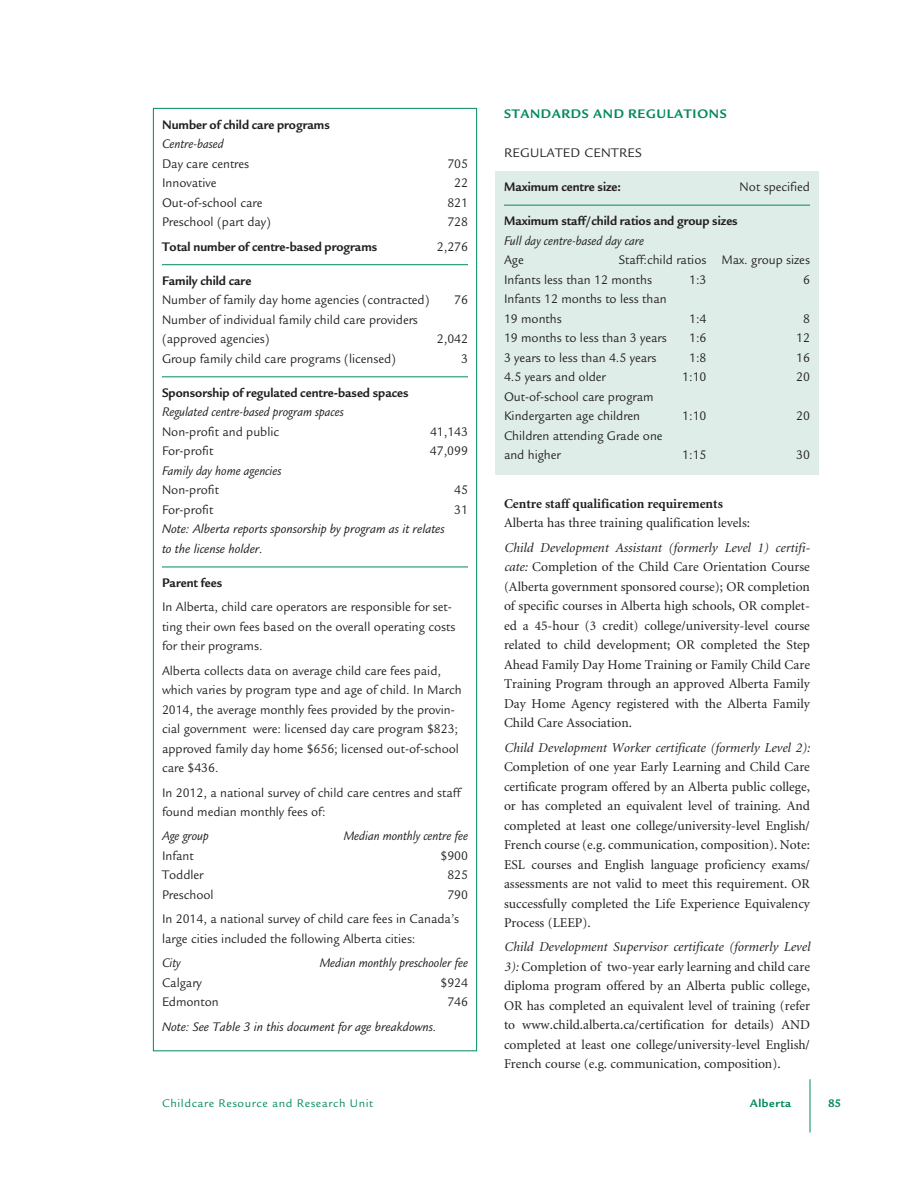
<style>
.page{position:relative;width:918px;height:1188px;background:#fff}
.page>*{position:absolute;margin:0;border:0;box-sizing:border-box;transform-origin:0 0}
.text_2_1_4{font:13.5px/19.5px "Minion";color:#231f20;text-align:justify}
.chart_text_no{font:13.5px/19.5px "Legacy San ITC";color:#231f20;scale:.95 1}
.chart_text_1_4{font:13.5px/19.5px "Legacy San ITC";color:#231f20;scale:.95 1}
.chart_A_head_p9_75{font:700 13.5px "Legacy San ITC";color:#231f20;scale:.95 1}
.chart_text_no-2{font:italic 13.5px "Legacy San ITC";color:#231f20;scale:.95 1}
.chart_notes_no{font:italic 13.5px/19.5px "Legacy San ITC";color:#231f20}
.chart_text_1_4-2{font:italic 13.5px "Legacy San ITC";color:#231f20;scale:.95 1}
.chart_notes_p3_25_a{font:italic 13.5px "Legacy San ITC";color:#231f20}
.text_1_no{font:13.5px "Minion";color:#231f20}
.D_head_p6_5_a{font:700 13.5px "Minion";color:#231f20}
.chart_text_1_4-3{font:700 13.5px "Legacy San ITC";color:#231f20;scale:.95 1}
.B_head_1p7_5_a_p6_5{font:700 13.5px "Legacy San ITC";letter-spacing:.05em;color:#008a5e}
.C_head_1p1_a{font:13.5px "Legacy San ITC";letter-spacing:.025em;color:#231f20}
.chart_A_head_p9_75-2{font:13.5px "Legacy San ITC";color:#231f20;scale:.95 1}
.t1{font:12px "Legacy San ITC";letter-spacing:.05em;color:#008a5e}
.t2{font:700 12px "Legacy San ITC";letter-spacing:.05em;color:#008a5e}
.s1{font-style:italic}
</style>
<div class="page">
<hr style="left:810px;top:1079px;width:1px;height:53px;background:#008a5e">
<div style="left:495px;top:171px;width:324px;height:304px;background:#deede7"></div>
<div style="left:153px;top:108px;width:324px;height:943px;background:#fff;border:1px solid #008a5e"></div>
<hr style="left:504px;top:205px;width:306px;height:1px;background:#008a5e">
<hr style="left:162px;top:264px;width:306px;height:1px;background:#008a5e">
<hr style="left:162px;top:376px;width:306px;height:1px;background:#008a5e">
<hr style="left:162px;top:567px;width:306px;height:1px;background:#008a5e">
<p class="chart_A_head_p9_75" style="left:162px;top:117px;width:178px">Number of child care programs</p>
<p class="chart_text_no-2" style="left:162px;top:137px;width:66px">Centre-based</p>
<p class="chart_text_no" style="left:162px;top:154px;width:93px">Day care centres</p>
<p class="chart_text_no" style="left:447px;top:154px;width:23px">705</p>
<p class="chart_text_no" style="left:162px;top:173px;width:59px">Innovative</p>
<p class="chart_text_no" style="left:454px;top:173px;width:16px">22</p>
<p class="chart_text_no" style="left:162px;top:193px;width:107px">Out-of-school care</p>
<p class="chart_text_no" style="left:447px;top:193px;width:23px">821</p>
<p class="chart_text_no" style="left:162px;top:212px;width:116px">Preschool (part day)</p>
<p class="chart_text_no" style="left:447px;top:212px;width:23px">728</p>
<p class="chart_text_1_4-3" style="left:162px;top:238px;width:228px">Total number of centre-based programs</p>
<p class="chart_text_1_4" style="left:437px;top:237px;width:34px">2,276</p>
<p class="chart_A_head_p9_75" style="left:162px;top:273px;width:95px">Family child care</p>
<p class="chart_text_no" style="left:162px;top:290px;width:283px">Number of family day home agencies (contracted)</p>
<p class="chart_text_no" style="left:454px;top:290px;width:16px">76</p>
<p class="chart_text_no" style="left:162px;top:310px;width:271px">Number of individual family child care providers (approved agencies)</p>
<p class="chart_text_no" style="left:437px;top:329px;width:34px">2,042</p>
<p class="chart_text_no" style="left:162px;top:349px;width:248px">Group family child care programs (licensed)</p>
<p class="chart_text_no" style="left:461px;top:349px;width:9px">3</p>
<p class="chart_A_head_p9_75" style="left:162px;top:385px;width:261px">Sponsorship of regulated centre-based spaces</p>
<p class="chart_text_no-2" style="left:162px;top:405px;width:193px">Regulated centre-based program spaces</p>
<p class="chart_text_no" style="left:162px;top:422px;width:125px">Non-profit and public</p>
<p class="chart_text_no" style="left:430px;top:422px;width:42px">41,143</p>
<p class="chart_text_no" style="left:162px;top:441px;width:55px">For-profit</p>
<p class="chart_text_no" style="left:430px;top:441px;width:42px">47,099</p>
<p class="chart_text_no-2" style="left:162px;top:463px;width:127px">Family day home agencies</p>
<p class="chart_text_no" style="left:162px;top:480px;width:61px">Non-profit</p>
<p class="chart_text_no" style="left:454px;top:480px;width:16px">45</p>
<p class="chart_text_no" style="left:162px;top:500px;width:55px">For-profit</p>
<p class="chart_text_no" style="left:454px;top:500px;width:16px">31</p>
<p class="chart_notes_no" style="left:162px;top:520px;width:284px">Note: Alberta reports sponsorship by program as it relates to the license holder.</p>
<p class="chart_A_head_p9_75" style="left:162px;top:575px;width:65px">Parent fees</p>
<p class="chart_text_1_4" style="left:162px;top:597px;width:310px">In Alberta, child care operators are responsible for set&shy;ting their own fees based on the overall operating costs for their programs.</p>
<p class="chart_text_1_4" style="left:162px;top:661px;width:317px">Alberta collects data on average child care fees paid, which varies by program type and age of child. In March 2014, the average monthly fees provided by the provin&shy;cial government were: licensed day care program $823; approved family day home $656; licensed out-of-school care $436.</p>
<p class="chart_text_1_4" style="left:162px;top:783px;width:316px">In 2012, a national survey of child care centres and staff found median monthly fees of:</p>
<p class="chart_text_1_4-2" style="left:162px;top:829px;width:51px">Age group</p>
<p class="chart_text_1_4-2" style="left:344px;top:829px;width:132px">Median monthly centre fee</p>
<p class="chart_text_no" style="left:162px;top:846px;width:35px">Infant</p>
<p class="chart_text_no" style="left:440px;top:846px;width:30px">$900</p>
<p class="chart_text_no" style="left:162px;top:866px;width:45px">Toddler</p>
<p class="chart_text_no" style="left:447px;top:866px;width:23px">825</p>
<p class="chart_text_no" style="left:162px;top:885px;width:56px">Preschool</p>
<p class="chart_text_no" style="left:447px;top:885px;width:23px">790</p>
<p class="chart_text_1_4" style="left:162px;top:909px;width:314px">In 2014, a national survey of child care fees in Canada’s large cities included the following Alberta cities:</p>
<p class="chart_text_1_4-2" style="left:162px;top:956px;width:21px">City</p>
<p class="chart_text_1_4-2" style="left:320px;top:956px;width:157px">Median monthly preschooler fee</p>
<p class="chart_text_no" style="left:162px;top:973px;width:43px">Calgary</p>
<p class="chart_text_no" style="left:440px;top:973px;width:30px">$924</p>
<p class="chart_text_no" style="left:162px;top:992px;width:61px">Edmonton</p>
<p class="chart_text_no" style="left:447px;top:992px;width:23px">746</p>
<p class="chart_notes_p3_25_a" style="left:162px;top:1019px;width:276px">Note: See Table 3 in this document for age breakdowns.</p>
<p class="B_head_1p7_5_a_p6_5" style="left:504px;top:106px;width:224px">STANDARDS AND REGULATIONS</p>
<p class="C_head_1p1_a" style="left:504px;top:145px;width:139px">REGULATED CENTRES</p>
<p class="chart_A_head_p9_75" style="left:504px;top:179px;width:125px">Maximum centre size:</p>
<p class="chart_A_head_p9_75-2" style="left:740px;top:179px;width:76px">Not specified</p>
<p class="chart_A_head_p9_75" style="left:504px;top:213px;width:248px">Maximum staff/child ratios and group sizes</p>
<p class="chart_text_no-2" style="left:504px;top:233px;width:149px">Full day centre-based day care</p>
<p class="chart_text_no" style="left:504px;top:250px;width:22px">Age</p>
<p class="chart_text_no" style="left:619px;top:250px;width:203px">Staff:child ratios Max. group sizes</p>
<p class="chart_text_no" style="left:504px;top:270px;width:157px">Infants less than 12 months</p>
<p class="chart_text_no" style="left:689px;top:270px;width:20px">1:3</p>
<p class="chart_text_no" style="left:803px;top:270px;width:9px">6</p>
<p class="chart_text_no" style="left:504px;top:289px;width:173px">Infants 12 months to less than</p>
<p class="chart_text_no" style="left:504px;top:309px;width:62px">19 months</p>
<p class="chart_text_no" style="left:689px;top:309px;width:20px">1:4</p>
<p class="chart_text_no" style="left:803px;top:309px;width:9px">8</p>
<p class="chart_text_no" style="left:504px;top:328px;width:173px">19 months to less than 3 years</p>
<p class="chart_text_no" style="left:689px;top:328px;width:20px">1:6</p>
<p class="chart_text_no" style="left:796px;top:328px;width:16px">12</p>
<p class="chart_text_no" style="left:504px;top:348px;width:162px">3 years to less than 4.5 years</p>
<p class="chart_text_no" style="left:689px;top:348px;width:20px">1:8</p>
<p class="chart_text_no" style="left:796px;top:348px;width:16px">16</p>
<p class="chart_text_no" style="left:504px;top:367px;width:109px">4.5 years and older</p>
<p class="chart_text_no" style="left:682px;top:367px;width:27px">1:10</p>
<p class="chart_text_no" style="left:796px;top:367px;width:16px">20</p>
<p class="chart_text_no" style="left:504px;top:387px;width:159px">Out-of-school care program</p>
<p class="chart_text_no" style="left:504px;top:406px;width:145px">Kindergarten age children</p>
<p class="chart_text_no" style="left:682px;top:406px;width:27px">1:10</p>
<p class="chart_text_no" style="left:796px;top:406px;width:16px">20</p>
<p class="chart_text_no" style="left:504px;top:426px;width:168px">Children attending Grade one</p>
<p class="chart_text_no" style="left:504px;top:445px;width:61px">and higher</p>
<p class="chart_text_no" style="left:682px;top:445px;width:27px">1:15</p>
<p class="chart_text_no" style="left:796px;top:445px;width:16px">30</p>
<p class="D_head_p6_5_a" style="left:504px;top:497px;width:220px">Centre staff qualification requirements</p>
<p class="text_1_no" style="left:504px;top:516px;width:248px">Alberta has three training qualification levels:</p>
<p class="text_2_1_4" style="left:504px;top:538px;width:308px"><span class="s1">Child Development Assistant (formerly Level 1) certifi&shy;cate:</span> Completion of the Child Care Orientation Course (Alberta government sponsored course); OR completion of specific courses in Alberta high schools, OR complet&shy;ed a 45-hour (3 credit) college/university-level course related to child development; OR completed the Step Ahead Family Day Home Training or Family Child Care Training Program through an approved Alberta Family Day Home Agency registered with the Alberta Family Child Care Association.</p>
<p class="text_2_1_4" style="left:504px;top:738px;width:308px"><span class="s1">Child Development Worker certificate (formerly Level 2):<br></span>Completion of one year Early Learning and Child Care certificate program offered by an Alberta public college, or has completed an equivalent level of training. And completed at least one college/university-level English/ French course (e.g. communication, composition). Note:<br>ESL courses and English language proficiency exams/ assessments are not valid to meet this requirement. OR successfully completed the Life Experience Equivalency Process (LEEP).</p>
<p class="text_2_1_4" style="left:504px;top:938px;width:308px"><span class="s1">Child Development Supervisor certificate (formerly Level 3):</span> Completion of two-year early learning and child care diploma program offered by an Alberta public college, OR has completed an equivalent level of training (refer to www.child.alberta.ca/certification for details) AND completed at least one college/university-level English/ French course (e.g. communication, composition).</p>
<p class="t1" style="left:162px;top:1096px;width:213px">Childcare Resource and Research Unit</p>
<p class="t2" style="left:750px;top:1096px;width:43px">Alberta</p>
<p class="t2" style="left:828px;top:1096px;width:15px">85</p>
</div>
